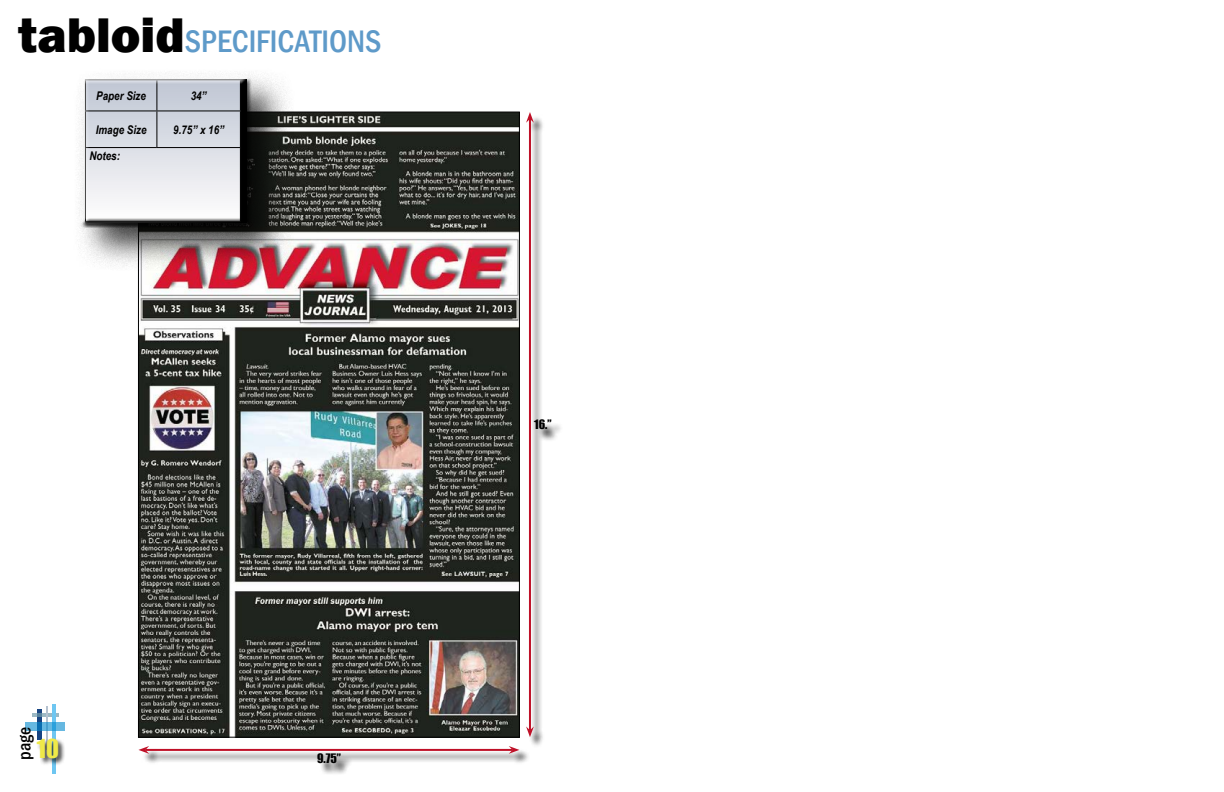
<style>
.page{position:relative;width:1224px;height:792px;background:#fff}
.page>*{position:absolute;margin:0;border:0;box-sizing:border-box;transform-origin:0 0}
.t1{font:500 condensed 32px "Franklin Gothic";color:#5e9ac9}
.t2{font:24px "Impact";color:#efe948}
.t3{font:500 condensed 18px "Franklin Gothic";color:#000}
.t4{font:italic 700 12px "Arial Narrow";color:#000}
.t5{font:12px "Impact";color:#000}
.s1{font-weight:800;font-stretch:normal;font-size:50px;color:#000}
</style>
<div class="page">
<hr style="left:37px;top:709px;width:4px;height:30px;background:#184583">
<hr style="left:32px;top:713px;width:27px;height:3px;background:#729cab">
<hr style="left:46px;top:706px;width:1px;height:43px;background:#b5c2d0">
<hr style="left:52px;top:704px;width:4px;height:70px;background:#6ec6f1">
<svg style="left:26px;top:722px;width:39px;height:9px"></svg>
<div style="left:36px;top:738px;width:30px;height:28px;background:#000;opacity:.75"></div>
<img style="left:140px;top:114px;width:378px;height:622px">
<div style="left:73px;top:67px;width:221px;height:203px;background:#000;opacity:.75"></div>
<div style="left:80px;top:76px;width:172px;height:152px;background:#000;opacity:.75"></div>
<div style="left:140px;top:748px;width:390px;height:17px;background:#000;opacity:.75"></div>
<hr style="left:145px;top:749px;width:367px;height:2px;background:#bf1027">
<svg style="left:138px;top:746px;width:11px;height:8px"></svg>
<svg style="left:509px;top:746px;width:10px;height:8px"></svg>
<div style="left:319px;top:755px;width:34px;height:21px;background:#000;opacity:.75"></div>
<div style="left:528px;top:114px;width:17px;height:633px;background:#000;opacity:.75"></div>
<hr style="left:529px;top:119px;width:2px;height:611px;background:#bf1027">
<svg style="left:526px;top:112px;width:8px;height:11px"></svg>
<svg style="left:526px;top:726px;width:8px;height:11px"></svg>
<div style="left:536px;top:422px;width:27px;height:20px;background:#000;opacity:.75"></div>
<h1 class="t1" style="left:19px;top:20px;width:364px"><span class="s1">tabloid</span>SPECIFICATIONS</h1>
<p class="t4" style="left:96px;top:86px;width:51px">Paper Size</p>
<p class="t4" style="left:191px;top:86px;width:17px">34”</p>
<p class="t4" style="left:96px;top:120px;width:52px">Image Size</p>
<p class="t4" style="left:173px;top:120px;width:52px">9.75” x 16”</p>
<p class="t4" style="left:89px;top:147px;width:32px">Notes:</p>
<h3 class="t3" style="left:13px;top:760px;width:34px;rotate:-90deg">page</h3>
<h2 class="t2" style="left:37px;top:730px;width:24px">10</h2>
<p class="t5" style="left:317px;top:749px;width:26px">9.75”</p>
<p class="t5" style="left:534px;top:415px;width:19px">16.”</p>
</div>
